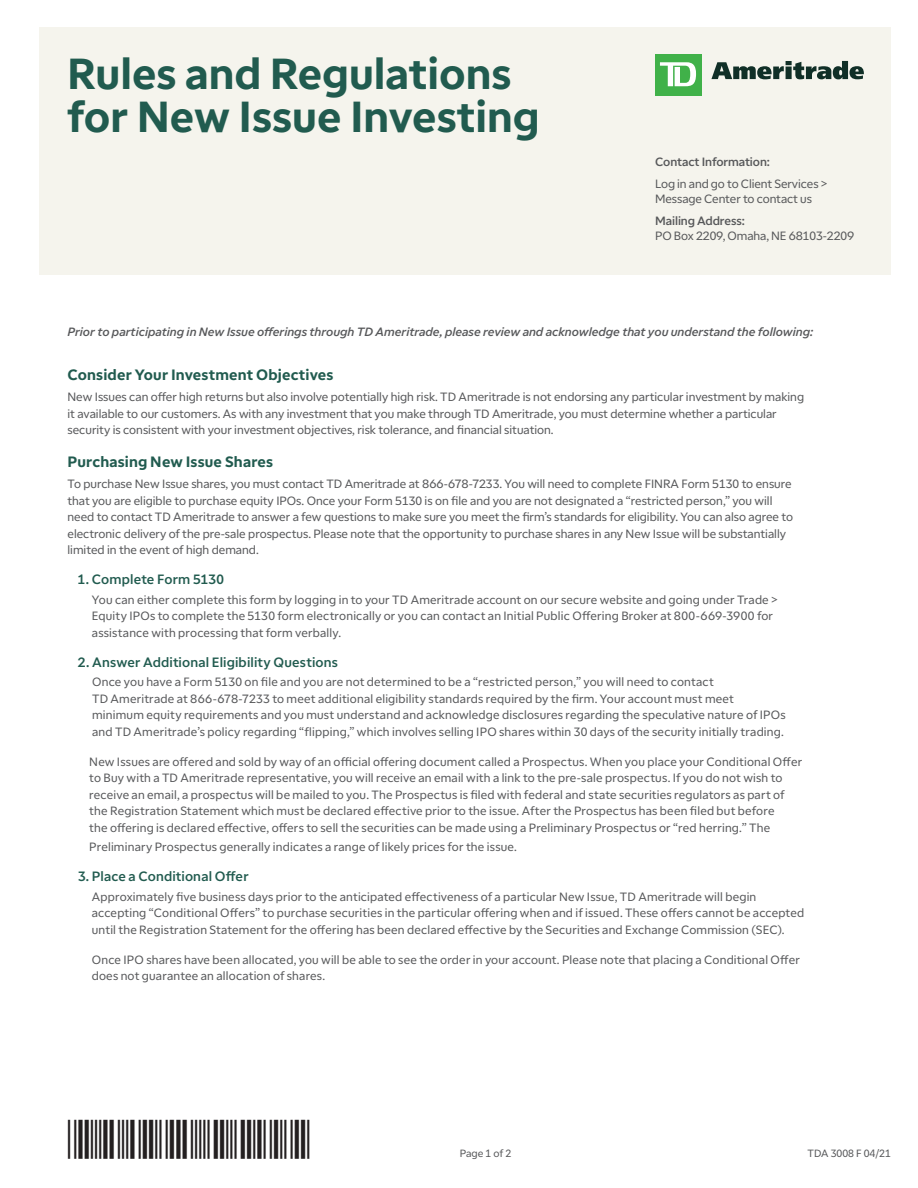
<style>
.page{position:relative;width:918px;height:1188px;background:#fff}
.page>*{position:absolute;margin:0;border:0;box-sizing:border-box;transform-origin:0 0}
._30_30_bold_Pine_mai{font:700 43.35px "TD Ameritrade";color:#215b4f}
.t1{font:700 15px "TD Ameritrade";letter-spacing:.01em;color:#215b4f}
._8_10_regular_80k_bo{font:13.5px "TD Ameritrade Med";letter-spacing:.015em;color:#215b4f}
._8_10_regular_80k_bo-2{font:12px/16.5px "TD Ameritrade Reg";letter-spacing:.01em;color:#57585a}
._8_10_regular_80k_bo-3{font:italic 12px "TD Ameritrade Med";color:#57585a}
.t2{font:12px "TD Ameritrade Med";letter-spacing:-.005em;color:#57585a}
.t3{font:10.5px "TD Ameritrade Reg";color:#57585a}
.s1{font-family:"TD Ameritrade Med"}
</style>
<div class="page">
<div style="left:39px;top:27px;width:852px;height:247px;background:#f5f4ed"></div>
<div style="left:655px;top:54px;width:46px;height:41px;background:#40b149"></div>
<svg style="left:660px;top:62px;width:36px;height:24px"></svg>
<svg style="left:711px;top:61px;width:153px;height:18px"></svg>
<p class="_30_30_bold_Pine_mai" style="left:67px;top:42px;width:446px">Rules and Regulations</p>
<p class="_30_30_bold_Pine_mai" style="left:67px;top:86px;width:474px">for New Issue Investing</p>
<p class="t2" style="left:655px;top:154px;width:116px">Contact Information:</p>
<p class="_8_10_regular_80k_bo-2" style="left:655px;top:176px;width:174px;line-height:15px">Log in and go to Client Services &gt;<br>Message Center to contact us</p>
<p class="_8_10_regular_80k_bo-2" style="left:655px;top:213px;width:201px;line-height:15px"><span class="s1">Mailing Address:<br></span>PO Box 2209, Omaha, NE 68103-2209</p>
<p class="_8_10_regular_80k_bo-3" style="left:68px;top:323px;width:747px">Prior to participating in New Issue offerings through TD Ameritrade, please review and acknowledge that you understand the following:</p>
<p class="t1" style="left:68px;top:364px;width:267px">Consider Your Investment Objectives</p>
<p class="_8_10_regular_80k_bo-2" style="left:68px;top:388px;width:738px">New Issues can offer high returns but also involve potentially high risk. TD Ameritrade is not endorsing any particular investment by making it available to our customers. As with any investment that you make through TD Ameritrade, you must determine whether a particular security is consistent with your investment objectives, risk tolerance, and financial situation.</p>
<p class="t1" style="left:68px;top:451px;width:207px">Purchasing New Issue Shares</p>
<p class="_8_10_regular_80k_bo-2" style="left:68px;top:475px;width:727px">To purchase New Issue shares, you must contact TD Ameritrade at 866-678-7233. You will need to complete FINRA Form 5130 to ensure that you are eligible to purchase equity IPOs. Once your Form 5130 is on file and you are not designated a “restricted person,” you will need to contact TD Ameritrade to answer a few questions to make sure you meet the firm’s standards for eligibility. You can also agree to electronic delivery of the pre-sale prospectus. Please note that the opportunity to purchase shares in any New Issue will be substantially limited in the event of high demand.</p>
<p class="_8_10_regular_80k_bo" style="left:78px;top:570px;width:148px">1. Complete Form 5130</p>
<p class="_8_10_regular_80k_bo-2" style="left:92px;top:591px;width:688px">You can either complete this form by logging in to your TD Ameritrade account on our secure website and going under Trade &gt;<br>Equity IPOs to complete the 5130 form electronically or you can contact an Initial Public Offering Broker at 800-669-3900 for assistance with processing that form verbally.</p>
<p class="_8_10_regular_80k_bo" style="left:78px;top:652px;width:261px">2. Answer Additional Eligibility Questions</p>
<p class="_8_10_regular_80k_bo-2" style="left:92px;top:673px;width:695px">Once you have a Form 5130 on file and you are not determined to be a “restricted person,” you will need to contact<br>TD Ameritrade at 866-678-7233 to meet additional eligibility standards required by the firm. Your account must meet minimum equity requirements and you must understand and acknowledge disclosures regarding the speculative nature of IPOs and TD Ameritrade’s policy regarding “flipping,” which involves selling IPO shares within 30 days of the security initially trading.</p>
<p class="_8_10_regular_80k_bo-2" style="left:89px;top:753px;width:714px">New Issues are offered and sold by way of an official offering document called a Prospectus. When you place your Conditional Offer to Buy with a TD Ameritrade representative, you will receive an email with a link to the pre-sale prospectus. If you do not wish to receive an email, a prospectus will be mailed to you. The Prospectus is filed with federal and state securities regulators as part of the Registration Statement which must be declared effective prior to the issue. After the Prospectus has been filed but before<br>the offering is declared effective, offers to sell the securities can be made using a Preliminary Prospectus or “red herring.” The</p>
<p class="_8_10_regular_80k_bo-2" style="left:89px;top:838px;width:429px">Preliminary Prospectus generally indicates a range of likely prices for the issue.</p>
<p class="_8_10_regular_80k_bo" style="left:78px;top:867px;width:172px">3. Place a Conditional Offer</p>
<p class="_8_10_regular_80k_bo-2" style="left:92px;top:888px;width:714px">Approximately five business days prior to the anticipated effectiveness of a particular New Issue, TD Ameritrade will begin accepting “Conditional Offers” to purchase securities in the particular offering when and if issued. These offers cannot be accepted until the Registration Statement for the offering has been declared effective by the Securities and Exchange Commission (SEC).</p>
<p class="_8_10_regular_80k_bo-2" style="left:92px;top:951px;width:710px">Once IPO shares have been allocated, you will be able to see the order in your account. Please note that placing a Conditional Offer does not guarantee an allocation of shares.</p>
<p class="t3" style="left:460px;top:1146px;width:53px">Page 1 of 2</p>
<p class="t3" style="left:808px;top:1146px;width:85px">TDA 3008 F 04/21</p>
</div>
